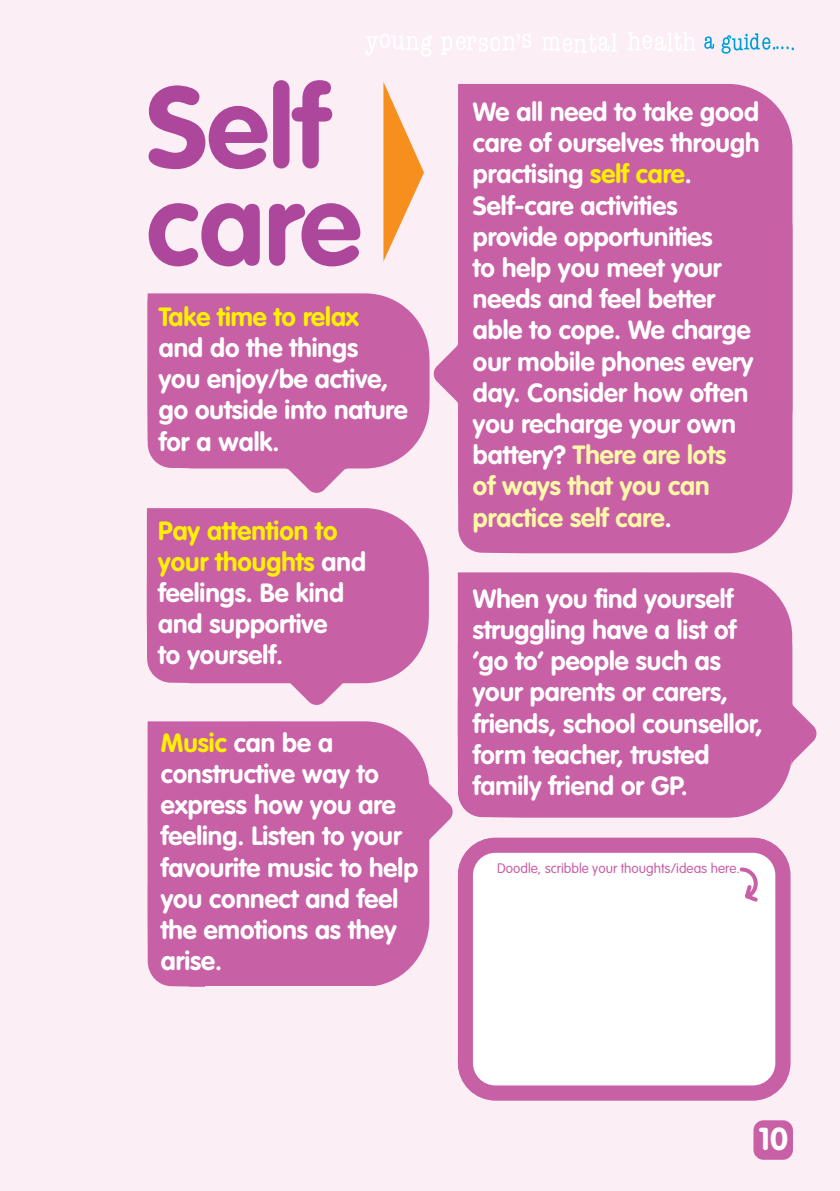
<style>
.page{position:relative;width:840px;height:1191px;background:#fff}
.page>*{position:absolute;margin:0;border:0;box-sizing:border-box;transform-origin:0 0}
.t1{font:700 113.8px/97.2px "VAG Rounded";color:#ac479b}
.t2{font:700 31.4px "VAG Rounded";color:#fff}
.t3{font:700 26px/31.2px "VAG Rounded";color:#fff}
.t4{font:700 26px "VAG Rounded";color:#fff101}
.t5{font:300 13.6px "VAG Rounded";color:#c860a5}
.s1{color:#fff101}
.s2{color:#fff8a8}
</style>
<div class="page">
<div style="left:0;top:0;width:839px;height:1191px;background:#fbeff5"></div>
<svg style="left:365px;top:34px;width:67px;height:22px"></svg>
<svg style="left:441px;top:34px;width:90px;height:21px"></svg>
<svg style="left:542px;top:33px;width:75px;height:20px"></svg>
<svg style="left:628px;top:32px;width:67px;height:19px"></svg>
<svg style="left:704px;top:36px;width:9px;height:13px"></svg>
<svg style="left:721px;top:33px;width:72px;height:21px"></svg>
<div style="left:753px;top:1120px;width:39px;height:39px;background:#c860a5;border-radius:10px"></div>
<svg style="left:383px;top:82px;width:41px;height:179px"></svg>
<div style="left:458px;top:84px;width:334px;height:82px;background:#c860a5"></div>
<svg style="left:283px;top:468px;width:66px;height:25px"></svg>
<svg style="left:147px;top:293px;width:244px;height:6px"></svg>
<svg style="left:433px;top:344px;width:25px;height:60px"></svg>
<div style="left:458px;top:166px;width:334px;height:387px;background:#c860a5"></div>
<svg style="left:147px;top:508px;width:244px;height:6px"></svg>
<svg style="left:283px;top:683px;width:66px;height:22px"></svg>
<div style="left:147px;top:721px;width:282px;height:266px;background:#c860a5"></div>
<div style="left:457px;top:572px;width:334px;height:72px;background:#c860a5"></div>
<div style="left:457px;top:644px;width:334px;height:173px;background:#c860a5"></div>
<div style="left:147px;top:514px;width:281px;height:169px;background:#c860a5"></div>
<div style="left:147px;top:299px;width:282px;height:169px;background:#c860a5"></div>
<svg style="left:790px;top:700px;width:27px;height:66px"></svg>
<div style="left:205px;top:986px;width:167px;height:50px;background:#fbeff5"></div>
<svg style="left:427px;top:779px;width:26px;height:65px"></svg>
<div style="left:457px;top:837px;width:332px;height:263px;border:30px solid #c860a5;border-radius:22px"></div>
<div style="left:472px;top:852px;width:302px;height:233px;background:#fff;border-radius:22px"></div>
<svg style="left:739px;top:867px;width:19px;height:35px"></svg>
<h1 class="t1" style="left:146px;top:78px;width:216px">Self care</h1>
<p class="t4" style="left:159px;top:301px;width:201px">Take time to relax</p>
<p class="t3" style="left:159px;top:332px;width:250px">and do the things<br>you enjoy/be active, go outside into nature for a walk.</p>
<p class="t3" style="left:158px;top:514px;width:209px"><span class="s1">Pay attention to your thoughts</span> and feelings. Be kind and supportive<br>to yourself.</p>
<p class="t3" style="left:161px;top:726px;width:259px"><span class="s1">Music</span> can be a constructive way to express how you are feeling. Listen to your favourite music to help you connect and feel the emotions as they arise.</p>
<p class="t3" style="left:472px;top:96px;width:288px">We all need to take good care of ourselves through practising <span class="s1">self care</span>.<br>Self-care activities provide opportunities<br>to help you meet your needs and feel better able to cope. We charge our mobile phones every day. Consider how often you recharge your own battery? <span class="s2">There are lots<br>of ways that you can practice self care</span>.</p>
<p class="t3" style="left:472px;top:582px;width:291px">When you find yourself struggling have a list of ‘go to’ people such as your parents or carers, friends, school counsellor, form teacher, trusted family friend or GP.</p>
<p class="t5" style="left:497px;top:860px;width:244px">Doodle, scribble your thoughts/ideas here.</p>
<p class="t2" style="left:758px;top:1120px;width:31px">10</p>
</div>
